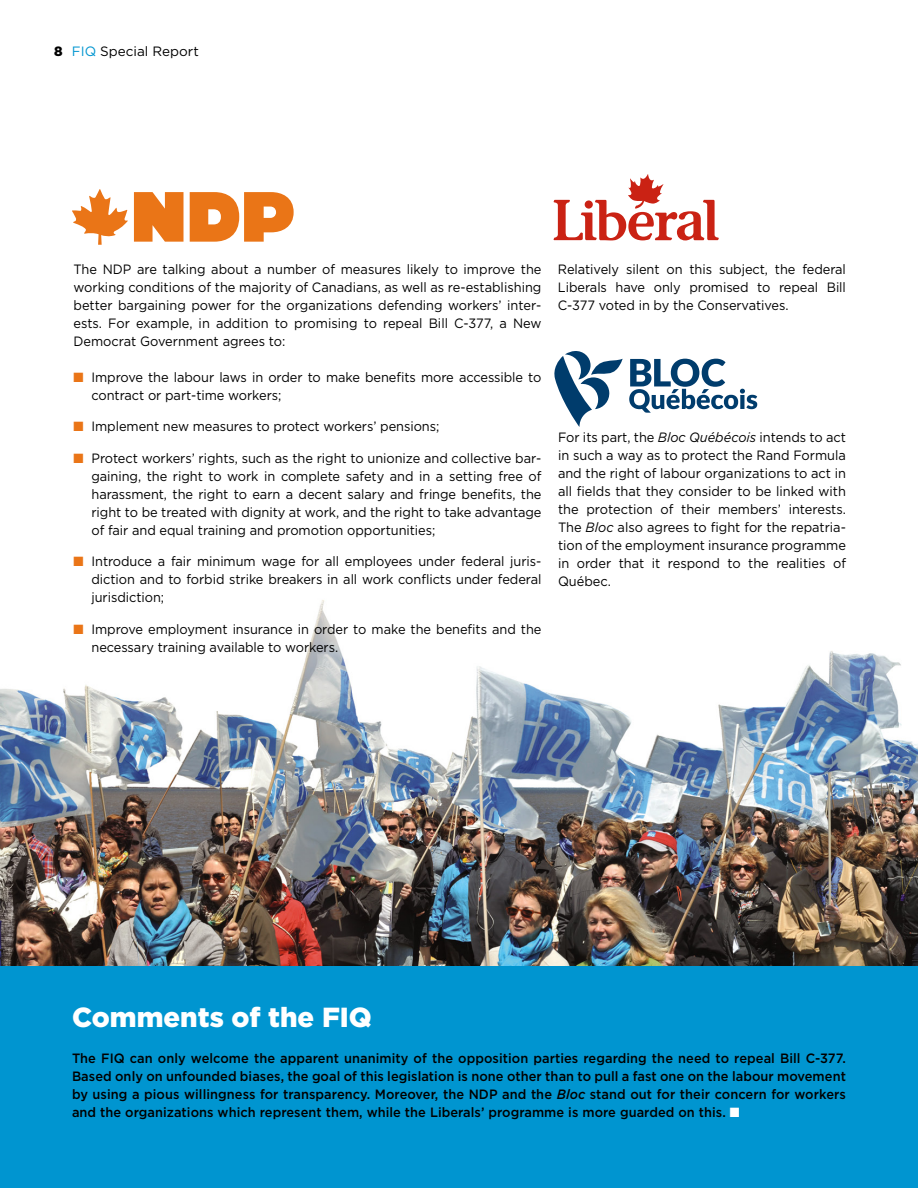
<style>
.page{position:relative;width:918px;height:1188px;background:#fff}
.page>*{position:absolute;margin:0;border:0;box-sizing:border-box;transform-origin:0 0}
.t1{font:900 27.6px "Gotham";color:#fff}
.t2{font:13.5px/18px "Gotham";letter-spacing:-.005em;color:#000;text-align:justify;scale:.95 1}
.t3{font:500 13.5px/18px "Gotham";letter-spacing:.005em;color:#000;text-align:justify;scale:.95 1}
.t4{font:13.5px "Gotham";letter-spacing:-.005em;color:#000}
.s1{font-weight:900}
.s2{color:#0095d0}
.s3{color:#ea7517}
.s4{font-style:italic}
.s5{color:#fff}
</style>
<div class="page">
<img style="left:0;top:600px;width:918px;height:366px">
<div style="left:0;top:966px;width:918px;height:222px;background:#0095d0"></div>
<svg style="left:554px;top:174px;width:165px;height:66px"></svg>
<svg style="left:629px;top:359px;width:128px;height:54px"></svg>
<svg style="left:554px;top:351px;width:69px;height:76px"></svg>
<svg style="left:72px;top:189px;width:56px;height:56px"></svg>
<svg style="left:134px;top:192px;width:50px;height:50px"></svg>
<svg style="left:190px;top:192px;width:104px;height:50px"></svg>
<p class="t4" style="left:54px;top:44px;width:146px"><span class="s1">8</span> <span class="s2">FIQ</span> Special Report</p>
<p class="t2" style="left:74px;top:260px;width:494px">The NDP are talking about a number of measures likely to improve the working conditions of the majority of Canadians, as well as re-establishing better bargaining power for the organizations defending workers’ inter&shy;ests. For example, in addition to promising to repeal Bill C-377, a New Democrat Government agrees to:</p>
<p class="t2" style="left:92px;top:368px;width:475px;text-indent:-18px"><span class="s3">■</span> Improve the labour laws in order to make benefits more accessible to contract or part-time workers;</p>
<p class="t2" style="left:74px;top:417px;width:387px"><span class="s3">■</span> Implement new measures to protect workers’ pensions;</p>
<p class="t2" style="left:92px;top:449px;width:475px;text-indent:-18px"><span class="s3">■</span> Protect workers’ rights, such as the right to unionize and collective bar&shy;gaining, the right to work in complete safety and in a setting free of harassment, the right to earn a decent salary and fringe benefits, the right to be treated with dignity at work, and the right to take advantage of fair and equal training and promotion opportunities;</p>
<p class="t2" style="left:92px;top:552px;width:475px;text-indent:-18px"><span class="s3">■</span> Introduce a fair minimum wage for all employees under federal juris&shy;diction and to forbid strike breakers in all work conflicts under federal jurisdiction;</p>
<p class="t2" style="left:92px;top:620px;width:475px;text-indent:-18px"><span class="s3">■</span> Improve employment insurance in order to make the benefits and the necessary training available to workers.</p>
<p class="t2" style="left:558px;top:260px;width:305px">Relatively silent on this subject, the federal Liberals have only promised to repeal Bill C-377 voted in by the Conservatives.</p>
<p class="t2" style="left:558px;top:428px;width:305px">For its part, the <span class="s4">Bloc Québécois</span> intends to act in such a way as to protect the Rand Formula and the right of labour organizations to act in all fields that they consider to be linked with the protection of their members’ interests.<br>The <span class="s4">Bloc</span> also agrees to fight for the repatria&shy;tion of the employment insurance programme in order that it respond to the realities of Québec.</p>
<h1 class="t1" style="left:72px;top:1001px;width:301px">Comments of the FIQ</h1>
<p class="t3" style="left:72px;top:1048px;width:816px">The FIQ can only welcome the apparent unanimity of the opposition parties regarding the need to repeal Bill C-377.<br>Based only on unfounded biases, the goal of this legislation is none other than to pull a fast one on the labour movement by using a pious willingness for transparency. Moreover, the NDP and the <span class="s4">Bloc</span> stand out for their concern for workers and the organizations which represent them, while the Liberals’ programme is more guarded on this. <span class="s5">■</span></p>
</div>
